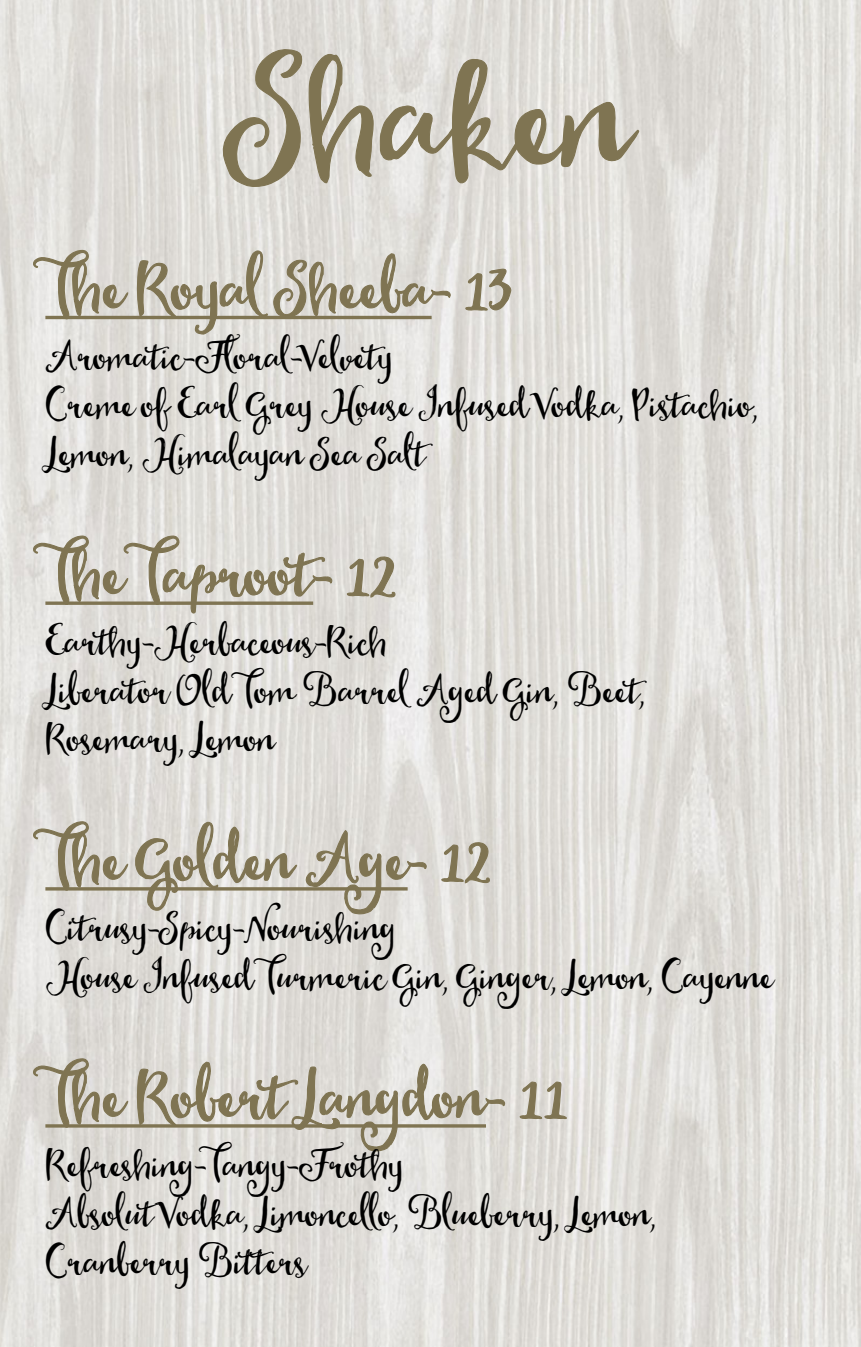
<style>
.page{position:relative;width:861px;height:1347px;background:#fff}
.page>*{position:absolute;margin:0;border:0;box-sizing:border-box;transform-origin:0 0}
.page-chalk{font:162px "Heart And Soul";color:#7f7452}
.drink-chalk{font:67.5px "Heart And Soul";color:#7f7452}
.Drink_description{font:40.5px/48.6px "Heart And Soul";color:#000}
</style>
<div class="page">
<img style="left:0;top:0;width:860px;height:1346px">
<svg style="left:222px;top:47px;width:417px;height:142px;background:#dbd8d2"></svg>
<hr style="left:45px;top:316px;width:386px;height:3px;background:#7f7452">
<svg style="left:33px;top:249px;width:96px;height:70px;background:#d3cfc7"></svg>
<svg style="left:137px;top:246px;width:314px;height:121px;background:#d7d4cd"></svg>
<svg style="left:464px;top:268px;width:48px;height:43px;background:#d2cec5"></svg>
<svg style="left:33px;top:534px;width:472px;height:619px;background:#dbd9d3"></svg>
<svg style="left:519px;top:1081px;width:48px;height:38px;background:#cfcbc1"></svg>
<p class="page-chalk" style="left:227px;top:20px;width:406px">Shaken</p>
<p class="drink-chalk" style="left:45px;top:248px;width:467px">The Royal Sheeba- 13</p>
<p class="Drink_description" style="left:45px;top:331px;width:349px">Aromatic-Floral-Velvety</p>
<p class="Drink_description" style="left:45px;top:380px;width:715px">Creme of Earl Grey House Infused Vodka, Pistachio,<br>Lemon, Himalayan Sea Salt</p>
<p class="drink-chalk" style="left:45px;top:533px;width:354px">The Taproot- 12</p>
<p class="Drink_description" style="left:45px;top:617px;width:344px">Earthy-Herbaceous-Rich</p>
<p class="Drink_description" style="left:45px;top:665px;width:602px">Liberator Old Tom Barrel Aged Gin, Beet,</p>
<p class="Drink_description" style="left:45px;top:714px;width:231px">Rosemary, Lemon</p>
<p class="drink-chalk" style="left:45px;top:819px;width:448px">The Golden Age- 12</p>
<p class="Drink_description" style="left:45px;top:902px;width:353px">Citrusy-Spicy-Nourishing</p>
<p class="Drink_description" style="left:45px;top:951px;width:729px">House Infused Turmeric Gin, Ginger, Lemon, Cayenne</p>
<p class="drink-chalk" style="left:45px;top:1056px;width:521px">The Robert Langdon- 11</p>
<p class="Drink_description" style="left:45px;top:1139px;width:360px">Refreshing-Tangy-Frothy</p>
<p class="Drink_description" style="left:45px;top:1188px;width:613px">Absolut Vodka, Limoncello, Blueberry, Lemon,<br>Cranberry Bitters</p>
</div>
